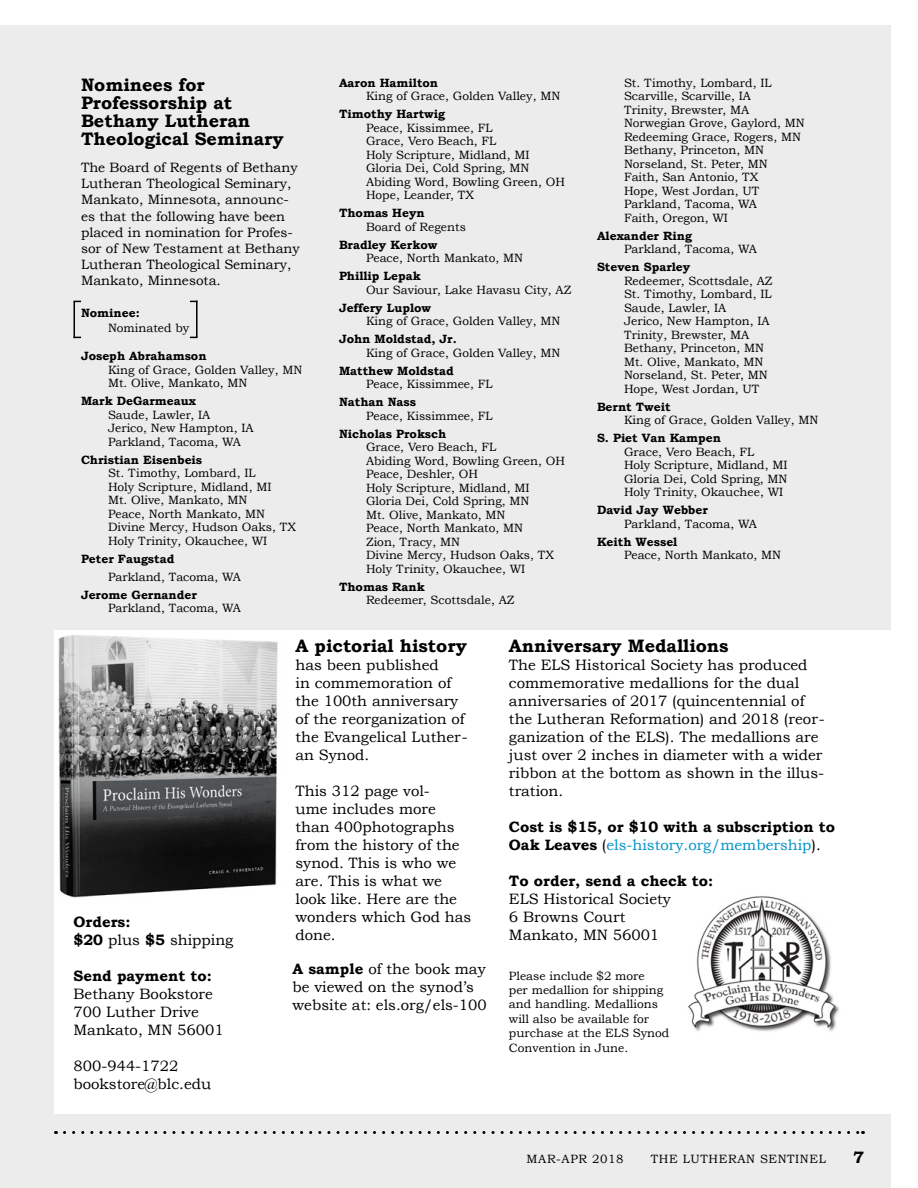
<style>
.page{position:relative;width:918px;height:1188px;background:#fff}
.page>*{position:absolute;margin:0;border:0;box-sizing:border-box;transform-origin:0 0}
.t1{font:700 18px/18px "Bookman Old Style";color:#000}
.t2{font:700 16.5px "Bookman Old Style";color:#000}
.t3{font:15px/18px "Bookman Old Style";color:#000}
.t4{font:700 15px/18px "Bookman Old Style";color:#000}
.t5{font:13.5px/16.2px "Bookman Old Style";color:#000}
.t6{font:12px/13.5px "Bookman Old Style";color:#000}
.t7{font:700 12px "Bookman Old Style";color:#000}
.t8{font:12px "Bookman Old Style";letter-spacing:.05em;color:#000}
.s1{font-weight:400}
.s2{font-weight:700}
.s3{font-weight:400;color:#0092c6}
</style>
<div class="page">
<div style="left:0;top:26px;width:891px;height:1162px;background:#ececec"></div>
<div style="left:54px;top:630px;width:864px;height:483px;background:#fff"></div>
<img style="left:58px;top:635px;width:220px;height:263px">
<hr style="left:74px;top:301px;width:1px;height:37px;background:#000">
<hr style="left:196px;top:301px;width:2px;height:36px;background:#000">
<img style="left:688px;top:896px;width:151px;height:136px">
<svg style="left:64px;top:1131px;width:799px;height:3px"></svg>
<h1 class="t1" style="left:81px;top:76px;width:204px">Nominees for<br>Professorship at<br>Bethany Lutheran<br>Theological Seminary</h1>
<p class="t5" style="left:81px;top:159px;width:220px">The Board of Regents of Bethany<br>Lutheran Theological Seminary,<br>Mankato, Minnesota, announc&shy;es that the following have been placed in nomination for Profes&shy;sor of New Testament at Bethany<br>Lutheran Theological Seminary,<br>Mankato, Minnesota.</p>
<p class="t7" style="left:81px;top:306px;width:60px">Nominee:</p>
<p class="t6" style="left:108px;top:321px;width:83px">Nominated by</p>
<p class="t7" style="left:81px;top:349px;width:127px">Joseph Abrahamson</p>
<p class="t6" style="left:108px;top:363px;width:196px">King of Grace, Golden Valley, MN<br>Mt. Olive, Mankato, MN</p>
<p class="t7" style="left:81px;top:394px;width:116px">Mark DeGarmeaux</p>
<p class="t6" style="left:108px;top:408px;width:147px">Saude, Lawler, IA<br>Jerico, New Hampton, IA<br>Parkland, Tacoma, WA</p>
<p class="t7" style="left:81px;top:453px;width:123px">Christian Eisenbeis</p>
<p class="t6" style="left:108px;top:466px;width:189px">St. Timothy, Lombard, IL<br>Holy Scripture, Midland, MI<br>Mt. Olive, Mankato, MN<br>Peace, North Mankato, MN<br>Divine Mercy, Hudson Oaks, TX<br>Holy Trinity, Okauchee, WI</p>
<p class="t7" style="left:81px;top:552px;width:95px">Peter Faugstad</p>
<p class="t6" style="left:108px;top:570px;width:135px">Parkland, Tacoma, WA</p>
<p class="t7" style="left:81px;top:588px;width:117px">Jerome Gernander</p>
<p class="t6" style="left:108px;top:601px;width:135px">Parkland, Tacoma, WA</p>
<p class="t7" style="left:339px;top:75px;width:101px">Aaron Hamilton</p>
<p class="t6" style="left:366px;top:89px;width:196px">King of Grace, Golden Valley, MN</p>
<p class="t7" style="left:339px;top:107px;width:108px">Timothy Hartwig</p>
<p class="t6" style="left:366px;top:121px;width:201px">Peace, Kissimmee, FL<br>Grace, Vero Beach, FL<br>Holy Scripture, Midland, MI<br>Gloria Dei, Cold Spring, MN<br>Abiding Word, Bowling Green, OH<br>Hope, Leander, TX</p>
<p class="t7" style="left:339px;top:206px;width:87px">Thomas Heyn</p>
<p class="t6" style="left:366px;top:220px;width:101px">Board of Regents</p>
<p class="t7" style="left:339px;top:237px;width:100px">Bradley Kerkow</p>
<p class="t6" style="left:366px;top:251px;width:159px">Peace, North Mankato, MN</p>
<p class="t7" style="left:339px;top:269px;width:83px">Phillip Lepak</p>
<p class="t6" style="left:366px;top:283px;width:207px">Our Saviour, Lake Havasu City, AZ</p>
<p class="t7" style="left:339px;top:300px;width:94px">Jeffery Luplow</p>
<p class="t6" style="left:366px;top:314px;width:196px">King of Grace, Golden Valley, MN</p>
<p class="t7" style="left:339px;top:332px;width:119px">John Moldstad, Jr.</p>
<p class="t6" style="left:366px;top:346px;width:196px">King of Grace, Golden Valley, MN</p>
<p class="t7" style="left:339px;top:363px;width:116px">Matthew Moldstad</p>
<p class="t6" style="left:366px;top:377px;width:128px">Peace, Kissimmee, FL</p>
<p class="t7" style="left:339px;top:395px;width:79px">Nathan Nass</p>
<p class="t6" style="left:366px;top:409px;width:128px">Peace, Kissimmee, FL</p>
<p class="t7" style="left:339px;top:426px;width:109px">Nicholas Proksch</p>
<p class="t6" style="left:366px;top:440px;width:201px">Grace, Vero Beach, FL<br>Abiding Word, Bowling Green, OH<br>Peace, Deshler, OH<br>Holy Scripture, Midland, MI<br>Gloria Dei, Cold Spring, MN<br>Mt. Olive, Mankato, MN<br>Peace, North Mankato, MN<br>Zion, Tracy, MN<br>Divine Mercy, Hudson Oaks, TX<br>Holy Trinity, Okauchee, WI</p>
<p class="t7" style="left:339px;top:579px;width:87px">Thomas Rank</p>
<p class="t6" style="left:366px;top:593px;width:150px">Redeemer, Scottsdale, AZ</p>
<p class="t6" style="left:624px;top:76px;width:182px">St. Timothy, Lombard, IL<br>Scarville, Scarville, IA<br>Trinity, Brewster, MA<br>Norwegian Grove, Gaylord, MN<br>Redeeming Grace, Rogers, MN<br>Bethany, Princeton, MN<br>Norseland, St. Peter, MN<br>Faith, San Antonio, TX<br>Hope, West Jordan, UT<br>Parkland, Tacoma, WA<br>Faith, Oregon, WI</p>
<p class="t7" style="left:597px;top:228px;width:97px">Alexander Ring</p>
<p class="t6" style="left:624px;top:242px;width:135px">Parkland, Tacoma, WA</p>
<p class="t7" style="left:597px;top:260px;width:95px">Steven Sparley</p>
<p class="t6" style="left:624px;top:274px;width:150px">Redeemer, Scottsdale, AZ<br>St. Timothy, Lombard, IL<br>Saude, Lawler, IA<br>Jerico, New Hampton, IA<br>Trinity, Brewster, MA<br>Bethany, Princeton, MN<br>Mt. Olive, Mankato, MN<br>Norseland, St. Peter, MN<br>Hope, West Jordan, UT</p>
<p class="t7" style="left:597px;top:399px;width:75px">Bernt Tweit</p>
<p class="t6" style="left:624px;top:413px;width:196px">King of Grace, Golden Valley, MN</p>
<p class="t7" style="left:597px;top:431px;width:126px">S. Piet Van Kampen</p>
<p class="t6" style="left:624px;top:445px;width:165px">Grace, Vero Beach, FL<br>Holy Scripture, Midland, MI<br>Gloria Dei, Cold Spring, MN<br>Holy Trinity, Okauchee, WI</p>
<p class="t7" style="left:597px;top:503px;width:112px">David Jay Webber</p>
<p class="t6" style="left:624px;top:517px;width:135px">Parkland, Tacoma, WA</p>
<p class="t7" style="left:597px;top:534px;width:82px">Keith Wessel</p>
<p class="t6" style="left:624px;top:548px;width:159px">Peace, North Mankato, MN</p>
<p class="t4" style="left:74px;top:913px;width:161px">Orders:<br>$20 <span class="s1">plus</span> $5 <span class="s1">shipping</span></p>
<p class="t4" style="left:74px;top:967px;width:140px">Send payment to:</p>
<p class="t3" style="left:74px;top:985px;width:152px">Bethany Bookstore<br>700 Luther Drive<br>Mankato, MN 56001</p>
<p class="t3" style="left:74px;top:1057px;width:139px">800-944-1722 bookstore@blc.edu</p>
<h1 class="t1" style="left:296px;top:636px;width:173px">A pictorial history</h1>
<p class="t3" style="left:296px;top:656px;width:174px">has been published<br>in commemoration of the 100th anniversary of the reorganization of the Evangelical Luther&shy;an Synod.</p>
<p class="t3" style="left:296px;top:782px;width:177px">This 312 page vol-<br>ume includes more than 400photographs from the history of the synod. This is who we are. This is what we look like. Here are the wonders which God has done.</p>
<p class="t3" style="left:293px;top:960px;width:196px"><span class="s2">A sample</span> of the book may be viewed on the synod’s website at: els.org/els-100</p>
<h1 class="t1" style="left:509px;top:636px;width:221px">Anniversary Medallions</h1>
<p class="t3" style="left:509px;top:656px;width:318px">The ELS Historical Society has produced commemorative medallions for the dual anniversaries of 2017 (quincentennial of the Lutheran Reformation) and 2018 (reor&shy;ganization of the ELS). The medallions are just over 2 inches in diameter with a wider ribbon at the bottom as shown in the illus&shy;tration.</p>
<p class="t4" style="left:509px;top:817px;width:328px">Cost is $15, or $10 with a subscription to<br>Oak Leaves <span class="s1">(</span><span class="s3">els-history.org/membership</span><span class="s1">).</span></p>
<p class="t4" style="left:509px;top:871px;width:206px">To order, send a check to:</p>
<p class="t3" style="left:509px;top:890px;width:163px">ELS Historical Society<br>6 Browns Court<br>Mankato, MN 56001</p>
<p class="t6" style="left:509px;top:968px;width:162px;line-height:14.4px">Please include $2 more<br>per medallion for shipping and handling. Medallions will also be available for purchase at the ELS Synod<br>Convention in June.</p>
<p class="t8" style="left:527px;top:1152px;width:99px">MAR-APR 2018</p>
<p class="t8" style="left:651px;top:1152px;width:176px">THE LUTHERAN SENTINEL</p>
<h2 class="t2" style="left:853px;top:1147px;width:12px">7</h2>
</div>
